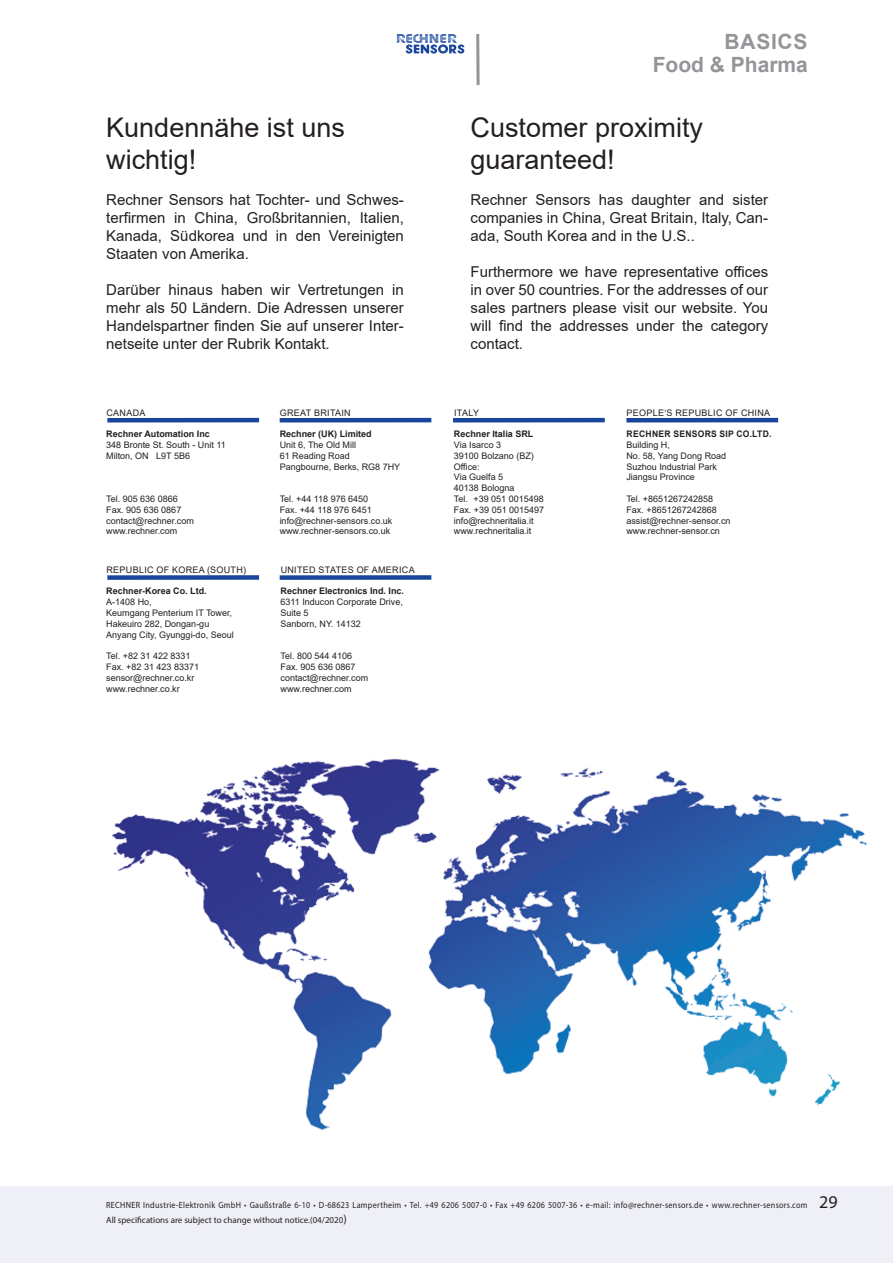
<style>
.page{position:relative;width:893px;height:1263px;background:#fff}
.page>*{position:absolute;margin:0;border:0;box-sizing:border-box;transform-origin:0 0}
.t1{font:27px/32.4px "Arial";color:#231f20}
.t2{font:700 21px/23px "Arial";color:#939598;text-align:right}
.t3{font:15px/18px "Arial";color:#231f20;text-align:justify}
.t4{font:9px/10.8px "Arial";color:#231f20}
.t5{font:9px/14.9px "Myriad Pro";letter-spacing:.035em;color:#231f20;scale:.9 1}
.t6{font:700 9px "Arial";color:#231f20}
.t7{font:9px "Arial";letter-spacing:.035em;color:#231f20}
.t8{font:700 9px "Arial";letter-spacing:.035em;color:#231f20;scale:.95 1}
.s1{font-size:18px}
.s2{font-size:12px}
</style>
<div class="page">
<div style="left:0;top:1186px;width:893px;height:77px;background:#eff0f7"></div>
<svg style="left:476px;top:34px;width:4px;height:51px"></svg>
<svg style="left:397px;top:34px;width:67px;height:20px"></svg>
<div style="left:280px;top:575px;width:151px;height:5px;background:#18469d"></div>
<hr style="left:626px;top:418px;width:152px;height:4px;background:#18469d">
<div style="left:107px;top:575px;width:152px;height:5px;background:#18469d"></div>
<hr style="left:280px;top:418px;width:151px;height:4px;background:#18469d">
<hr style="left:107px;top:418px;width:152px;height:4px;background:#18469d">
<hr style="left:453px;top:418px;width:152px;height:4px;background:#18469d">
<img style="left:111px;top:759px;width:756px;height:371px">
<h1 class="t1" style="left:106px;top:111px;width:240px">Kundennähe ist uns wichtig!</h1>
<h3 class="t3" style="left:106px;top:191px;width:299px">Rechner Sensors hat Tochter- und Schwes&shy;terfirmen in China, Großbritannien, Italien, Kanada, Südkorea und in den Vereinigten Staaten von Amerika.</h3>
<h3 class="t3" style="left:106px;top:281px;width:299px">Darüber hinaus haben wir Vertretungen in mehr als 50 Ländern. Die Adressen unserer Handelspartner finden Sie auf unserer Inter&shy;netseite unter der Rubrik Kontakt.</h3>
<p class="t4" style="left:106px;top:407px;width:41px">Canada</p>
<p class="t6" style="left:106px;top:428px;width:105px">Rechner Automation Inc</p>
<p class="t4" style="left:106px;top:439px;width:121px">348 Bronte St. South - Unit 11<br>Milton, ON</p>
<p class="t4" style="left:156px;top:450px;width:35px">L9T 5B6</p>
<p class="t4" style="left:106px;top:493px;width:89px">Tel. 905 636 0866<br>Fax. 905 636 0867 contact@rechner.com www.rechner.com</p>
<p class="t7" style="left:106px;top:563px;width:141px">Republic of Korea (South)</p>
<p class="t6" style="left:106px;top:585px;width:102px">Rechner-Korea Co. Ltd.</p>
<p class="t4" style="left:106px;top:597px;width:129px">A-1408 Ho,<br>Keumgang Penterium IT Tower,<br>Hakeuiro 282, Dongan-gu<br>Anyang City, Gyunggi-do, Seoul</p>
<p class="t4" style="left:106px;top:651px;width:94px">Tel. +82 31 422 8331<br>Fax. +82 31 423 83371 sensor@rechner.co.kr www.rechner.co.kr</p>
<p class="t4" style="left:280px;top:407px;width:15px">GREAT</p>
<p class="t4" style="left:314px;top:407px;width:7px">BRITAIN</p>
<p class="t6" style="left:280px;top:428px;width:94px">Rechner (UK) Limited</p>
<p class="t4" style="left:280px;top:439px;width:122px">Unit 6, The Old Mill<br>61 Reading Road<br>Pangbourne, Berks, RG8 7HY</p>
<p class="t4" style="left:280px;top:493px;width:114px">Tel. +44 118 976 6450<br>Fax. +44 118 976 6451 info@rechner-sensors.co.uk www.rechner-sensors.co.uk</p>
<p class="t7" style="left:281px;top:563px;width:136px">United States of America</p>
<p class="t6" style="left:281px;top:585px;width:125px">Rechner Electronics Ind. Inc.</p>
<p class="t4" style="left:281px;top:597px;width:124px">6311 I nducon Corporate Drive,<br>Suite 5<br>Sanborn, NY. 14132</p>
<p class="t4" style="left:281px;top:651px;width:89px">Tel. 800 544 4106<br>Fax. 905 636 0867 contact@rechner.com www.rechner.com</p>
<h2 class="t2" style="left:653px;top:31px;width:157px">Basics<br>Food &amp; Pharma</h2>
<h1 class="t1" style="left:471px;top:111px;width:234px">Customer proximity guaranteed!</h1>
<h3 class="t3" style="left:471px;top:191px;width:299px">Rechner Sensors has daughter and sister companies in China, Great Britain, Italy, Can&shy;ada, South Korea and in the U.S..</h3>
<h3 class="t3" style="left:471px;top:263px;width:299px">Furthermore we have representative offices in over 50 countries. For the addresses of our sales partners please visit our website. You will find the addresses under the category contact.</h3>
<p class="t4" style="left:454px;top:407px;width:25px">I taly</p>
<p class="t6" style="left:454px;top:428px;width:81px">Rechner Italia SRL</p>
<p class="t4" style="left:454px;top:439px;width:92px">Via I sarco 3<br>39100 Bolzano (BZ)<br>Office:<br>Via Guelfa 5<br>40138 Bologna<br>Tel. +39 051 0015498<br>Fax. +39 051 0015497 info@rechneritalia.it www.rechneritalia.it</p>
<p class="t7" style="left:627px;top:406px;width:145px">People‘s Repu blic of China</p>
<p class="t8" style="left:627px;top:428px;width:154px">Rechner Sensors SIP Co.Ltd.</p>
<p class="t4" style="left:626px;top:439px;width:101px">Building H ,<br>No. 58, Yang Dong Road<br>Suzhou I ndustrial Park<br>Jiangsu Province</p>
<p class="t4" style="left:626px;top:493px;width:106px">Tel. +8651267242858<br>Fax. +8651267242868 assist@rechner-sensor.cn www.rechner-sensor.cn</p>
<p class="t5" style="left:106px;top:1198px;width:814px">RECHNER Industrie-Elektronik GmbH • Gaußstraße 6-10 • D-68623 Lampertheim • Tel. +49 6206 5007-0 • Fax +49 6206 5007-36 • e-mail: info@rechner-sensors.de • www.rechner-sensors.com <span class="s1">29<br></span>All specifications are subject to change without notice.(04/2020<span class="s2">)</span></p>
</div>
